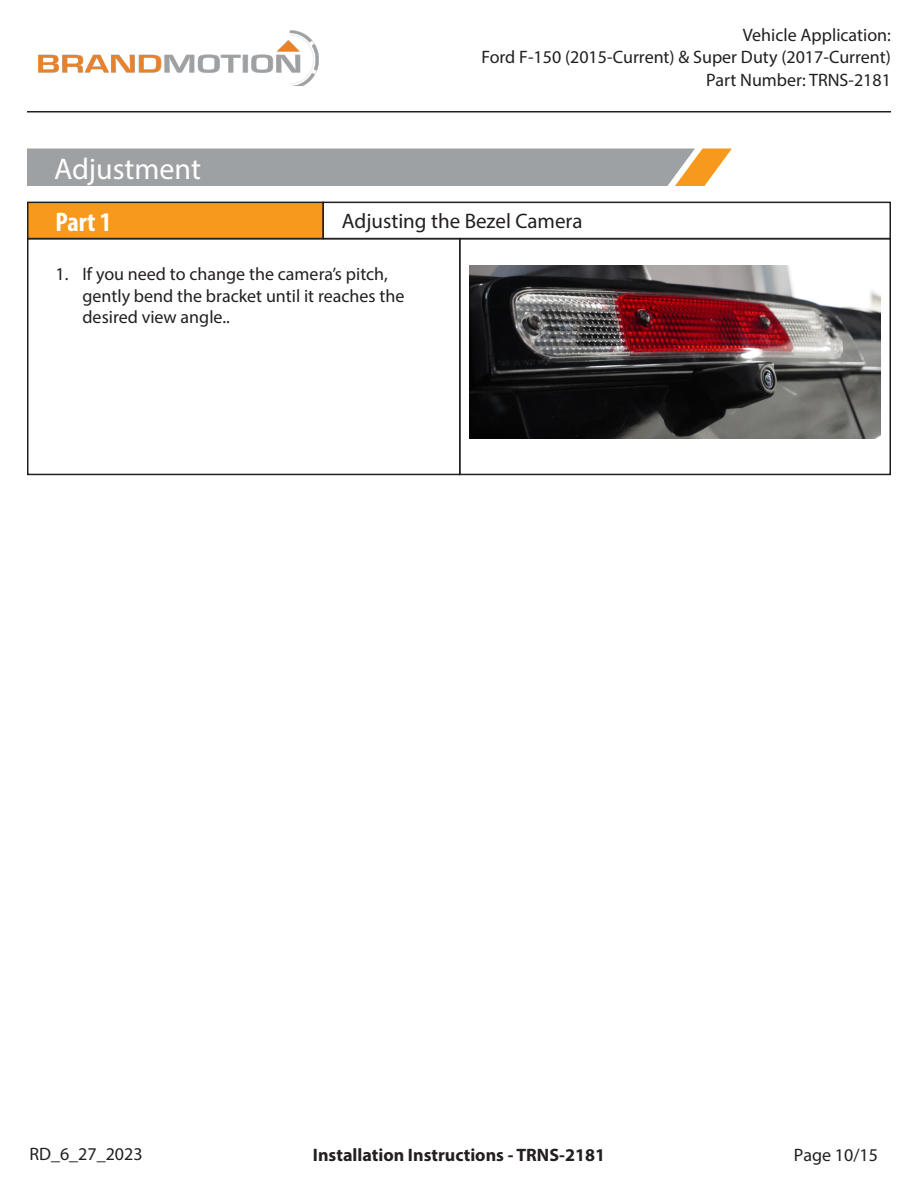
<style>
.page{position:relative;width:918px;height:1188px;background:#fff}
.page>*{position:absolute;margin:0;border:0;box-sizing:border-box;transform-origin:0 0}
.t1{font:30px "Myriad Pro";color:#fff}
.t2{font:700 condensed 27px "Myriad Pro";color:#fff}
.t3{font:21px "Myriad Pro";color:#231f20}
.t4{font:18px/22.5px "Myriad Pro";color:#231f20;text-align:right}
.t5{font:700 18px "Myriad Pro";color:#231f20}
</style>
<div class="page">
<img style="left:38px;top:30px;width:281px;height:56px">
<hr style="left:27px;top:111px;width:864px;height:1px;background:#231f20">
<svg style="left:27px;top:148px;width:705px;height:38px;background:#a5a4a1"></svg>
<div style="left:28px;top:202px;width:295px;height:37px;background:#f7991c"></div>
<div style="left:27px;top:202px;width:297px;height:37px;border:2px solid #231f20"></div>
<div style="left:459px;top:238px;width:432px;height:237px;border:2px solid #231f20"></div>
<div style="left:322px;top:202px;width:569px;height:37px;border:2px solid #231f20"></div>
<div style="left:27px;top:238px;width:433px;height:237px;border:2px solid #231f20"></div>
<img style="left:470px;top:266px;width:410px;height:172px">
<p class="t4" style="left:481px;top:23px;width:411px">Vehicle Application:<br>Ford F-150 (2015-Current) &amp; Super Duty (2017-Current)<br>Part Number: TRNS-2181</p>
<p class="t1" style="left:54px;top:150px;width:149px">Adjustment</p>
<p class="t2" style="left:56px;top:205px;width:57px">Part 1</p>
<p class="t3" style="left:342px;top:208px;width:242px">Adjusting the Bezel Camera</p>
<p class="t4" style="left:82px;top:263px;width:323px;line-height:21.6px;text-align:left;text-indent:-27px">1. If you need to change the camera’s pitch, gently bend the bracket until it reaches the desired view angle..</p>
<p class="t4" style="left:29px;top:1143px;width:115px">RD_6_27_2023</p>
<p class="t5" style="left:313px;top:1143px;width:294px">Installation Instructions - TRNS-2181</p>
<p class="t4" style="left:794px;top:1143px;width:86px">Page 10/15</p>
</div>
